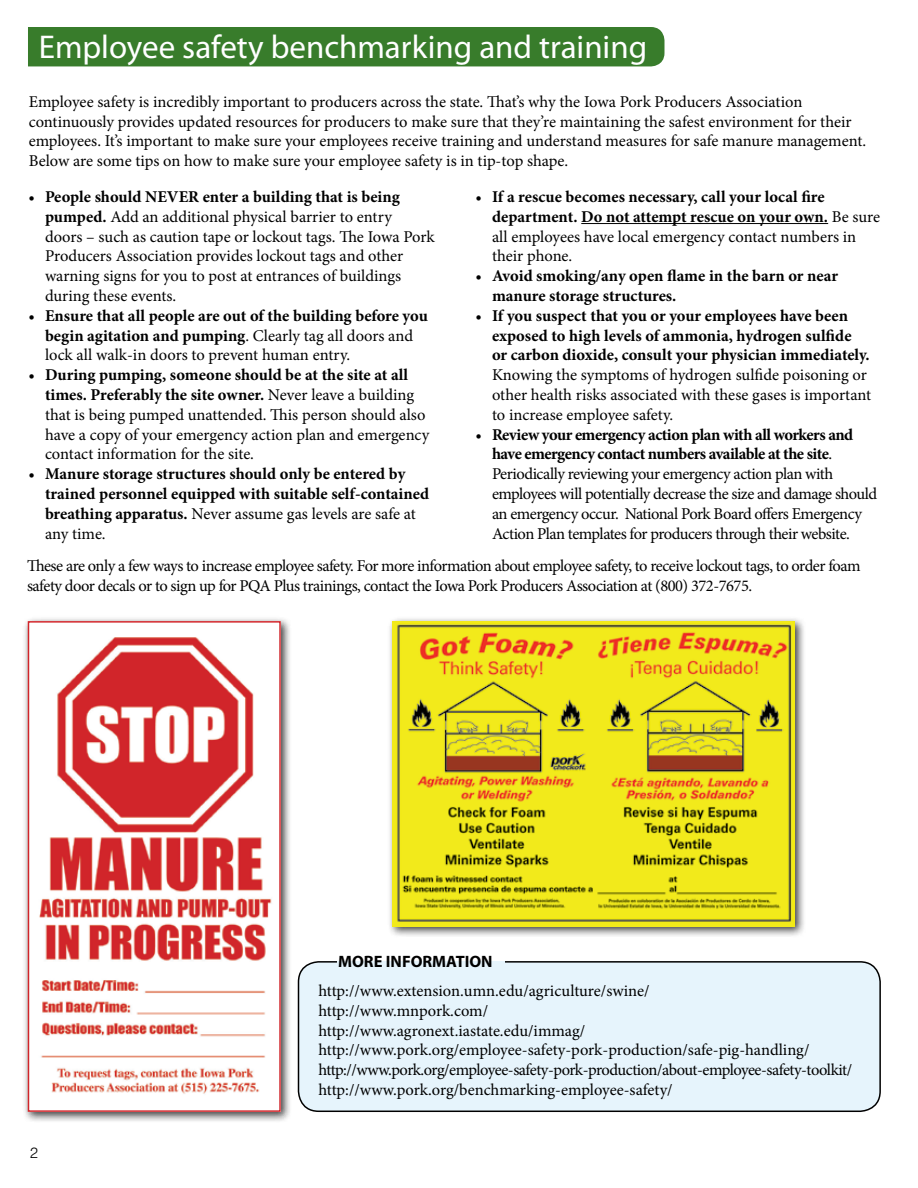
<style>
.page{position:relative;width:918px;height:1188px;background:#fff}
.page>*{position:absolute;margin:0;border:0;box-sizing:border-box;transform-origin:0 0}
.t1{font:33px "Myriad Pro";color:#fff}
.t2{font:16.5px/19.8px "Minion Pro";letter-spacing:-.01em;color:#000}
.t3{font:700 16.5px/19.8px "Minion Pro";color:#000}
.t4{font:16.5px/19.8px "Minion Pro";letter-spacing:-.03em;color:#000}
.t5{font:16.5px/19.8px "Minion Pro";letter-spacing:-.035em;color:#000}
.t6{font:700 16.5px "Myriad Pro";color:#000}
.t7{font:300 15px "Swiss 721 BT";color:#000}
.s1{font-weight:700}
.s2{font-weight:400}
</style>
<div class="page">
<div style="left:28px;top:27px;width:636px;height:39px;background:#387c2b"></div>
<div style="left:22px;top:616px;width:270px;height:507px;background:#000;opacity:.75"></div>
<img style="left:30px;top:623px;width:249px;height:487px">
<div style="left:28px;top:621px;width:253px;height:491px;border:1px solid #d1252a"></div>
<div style="left:387px;top:616px;width:419px;height:322px;background:#000;opacity:.75"></div>
<img style="left:393px;top:621px;width:402px;height:306px">
<hr style="left:581px;top:223px;width:247px;height:1px;background:#000">
<div style="left:298px;top:962px;width:582px;height:149px;background:#e6f4fc;border-radius:20px"></div>
<div style="left:298px;top:961px;width:583px;height:151px;border:2px solid #000;border-radius:20px"></div>
<div style="left:338px;top:961px;width:168px;height:12px;background:#e6f4fc"></div>
<h1 class="t1" style="left:39px;top:26px;width:610px">Employee safety benchmarking and training</h1>
<p class="t2" style="left:29px;top:92px;width:839px">Employee safety is incredibly important to producers across the state. That’s why the Iowa Pork Producers Association continuously provides updated resources for producers to make sure that they’re maintaining the safest environment for their employees. It’s important to make sure your employees receive training and understand measures for safe manure management.<br>Below are some tips on how to make sure your employee safety is in tip-top shape.</p>
<p class="t2" style="left:45px;top:187px;width:391px;text-indent:-16px">• <span class="s1">People should NEVER enter a building that is being pumped.</span> Add an additional physical barrier to entry<br>doors – such as caution tape or lockout tags. The Iowa Pork Producers Association provides lockout tags and other warning signs for you to post at entrances of buildings during these events.</p>
<p class="t3" style="left:45px;top:306px;width:384px;text-indent:-16px"><span class="s2">•</span> Ensure that all people are out of the building before you begin agitation and pumping<span class="s2">. Clearly tag all doors and lock all walk-in doors to prevent human entry.</span></p>
<p class="t2" style="left:45px;top:365px;width:386px;text-indent:-16px">• <span class="s1">During pumping, someone should be at the site at all times. Preferably the site owner.</span> Never leave a building that is being pumped unattended. This person should also have a copy of your emergency action plan and emergency contact information for the site.</p>
<p class="t3" style="left:45px;top:464px;width:386px;text-indent:-16px"><span class="s2">•</span> Manure storage structures should only be entered by trained personnel equipped with suitable self-contained breathing apparatus. <span class="s2">Never assume gas levels are safe at any time.</span></p>
<p class="t3" style="left:492px;top:187px;width:390px;text-indent:-16px"><span class="s2">•</span> If a rescue becomes necessary, call your local fire department. Do not attempt rescue on your own. <span class="s2">Be sure all employees have local emergency contact numbers in their phone.</span></p>
<p class="t3" style="left:492px;top:266px;width:348px;text-indent:-16px"><span class="s2">•</span> Avoid smoking/any open flame in the barn or near manure storage structures.</p>
<p class="t3" style="left:492px;top:306px;width:379px;text-indent:-16px"><span class="s2">•</span> If you suspect that you or your employees have been exposed to high levels of ammonia, hydrogen sulfide or carbon dioxide, consult your physician immediately.</p>
<p class="t2" style="left:492px;top:365px;width:381px">Knowing the symptoms of hydrogen sulfide poisoning or other health risks associated with these gases is important to increase employee safety.</p>
<p class="t4" style="left:492px;top:425px;width:387px;text-indent:-16px">• <span class="s1">Review your emergency action plan with all workers and have emergency contact numbers available at the site</span>.<br>Periodically reviewing your emergency action plan with employees will potentially decrease the size and damage should an emergency occur. National Pork Board offers Emergency Action Plan templates for producers through their website.</p>
<p class="t5" style="left:27px;top:556px;width:835px">These are only a few ways to increase employee safety. For more information about employee safety, to receive lockout tags, to order foam safety door decals or to sign up for PQA Plus trainings, contact the Iowa Pork Producers Association at (800) 372-7675.</p>
<p class="t7" style="left:30px;top:1144px;width:9px">2</p>
<p class="t6" style="left:338px;top:951px;width:156px">MORE INFORMATION</p>
<p class="t2" style="left:318px;top:981px;width:535px">http://www.extension.umn.edu/agriculture/swine/<br>http://www.mnpork.com/<br>http://www.agronext.iastate.edu/immag/ http://www.pork.org/employee-safety-pork-production/safe-pig-handling/ http://www.pork.org/employee-safety-pork-production/about-employee-safety-toolkit/ http://www.pork.org/benchmarking-employee-safety/</p>
</div>
